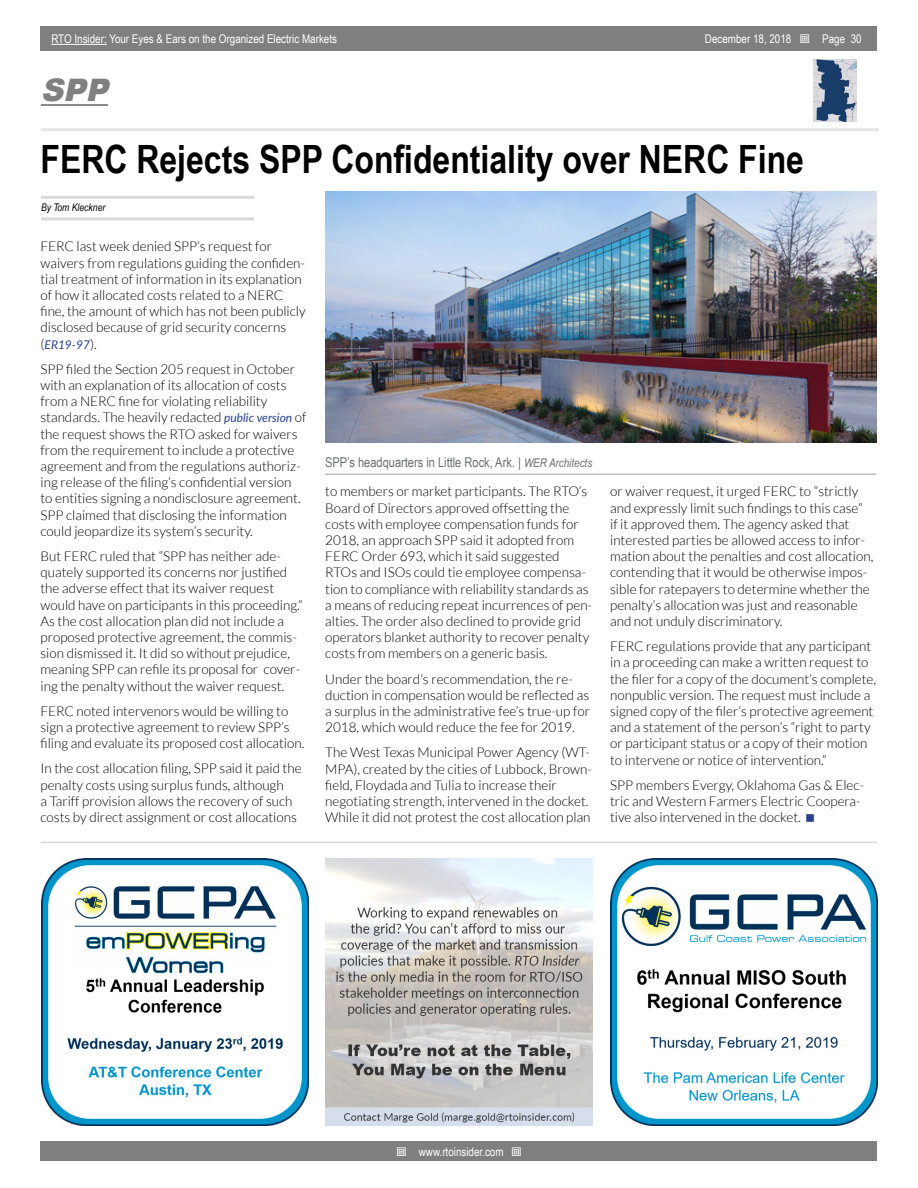
<style>
.page{position:relative;width:918px;height:1188px;background:#fff}
.page>*{position:absolute;margin:0;border:0;box-sizing:border-box;transform-origin:0 0}
.t1{font:700 39px "Arial Narrow";color:#000}
.t2{font:italic 900 31.05px "Arial";color:#808080}
.t3{font:300 13.5px/16.2px "Lato";color:#000}
.t4{font:13.5px "Arial Narrow";color:#6d6e71}
.t5{font:12px "Arial Narrow";color:#fff}
.t6{font:italic 12px "Lato";color:#25408f}
.t7{font:italic 10.5px "Arial Narrow";color:#000}
.s1{font-style:inherit}
.s2{font-weight:300;font-style:normal;font-size:13.5px;color:#000}
.s3{font-weight:400;font-style:italic;font-size:12px;color:#25408f}
.s4{font-style:italic;font-size:12px}
</style>
<div class="page">
<div style="left:41px;top:1142px;width:836px;height:19px;background:#7f7f7f"></div>
<div style="left:41px;top:27px;width:836px;height:24px;background:#7f7f7f"></div>
<hr style="left:51px;top:44px;width:56px;height:1px;background:#fff">
<hr style="left:41px;top:128px;width:838px;height:3px;background:#e6e6e6">
<hr style="left:41px;top:104px;width:67px;height:2px;background:#808080">
<img style="left:813px;top:60px;width:44px;height:61px">
<hr style="left:41px;top:196px;width:213px;height:3px;background:#d8d8d8">
<hr style="left:41px;top:217px;width:213px;height:3px;background:#d8d8d8">
<hr style="left:41px;top:842px;width:836px;height:1px;background:#d8d8d8">
<img style="left:325px;top:192px;width:552px;height:251px">
<hr style="left:325px;top:473px;width:551px;height:2px;background:#bfbfbf">
<img style="left:611px;top:858px;width:267px;height:267px">
<img style="left:41px;top:858px;width:267px;height:267px">
<img style="left:325px;top:858px;width:267px;height:268px">
<p class="t5" style="left:51px;top:30px;width:287px">RTO Insider: Your Eyes &amp; Ears on the Organized Electric Markets</p>
<p class="t5" style="left:705px;top:30px;width:88px">December 18, <span class="s1">2018</span></p>
<p class="t5" style="left:822px;top:30px;width:41px">Page 30</p>
<h2 class="t2" style="left:41px;top:68px;width:78px">SPP</h2>
<h1 class="t1" style="left:40px;top:130px;width:765px">FERC Rejects SPP Confidentiality over NERC Fine</h1>
<p class="t7" style="left:41px;top:200px;width:66px">By Tom Kleckner</p>
<p class="t3" style="left:40px;top:238px;width:267px">FERC last week denied SPP’s request for waivers from regulations guiding the confiden&shy;tial treatment of information in its explanation of how it allocated costs related to a NERC fine, the amount of which has not been publicly disclosed because of grid security concerns</p>
<p class="t6" style="left:40px;top:336px;width:58px"><span class="s2">(</span>ER19-97<span class="s2">).</span></p>
<p class="t3" style="left:41px;top:361px;width:268px">SPP filed the Section 205 request in October with an explanation of its allocation of costs from a NERC fine for violating reliability standards. The heavily redacted <span class="s3">public version</span> of the request shows the RTO asked for waivers from the requirement to include a protective agreement and from the regulations authoriz&shy;ing release of the filing’s confidential version to entities signing a nondisclosure agreement.<br>SPP claimed that disclosing the information could jeopardize its system’s security.</p>
<p class="t3" style="left:41px;top:548px;width:264px">But FERC ruled that “SPP has neither ade&shy;quately supported its concerns nor justified the adverse effect that its waiver request would have on participants in this proceeding.” As the cost allocation plan did not include a proposed protective agreement, the commis&shy;sion dismissed it. It did so without prejudice, meaning SPP can refile its proposal for cover&shy;ing the penalty without the waiver request.</p>
<p class="t3" style="left:41px;top:703px;width:265px">FERC noted intervenors would be willing to sign a protective agreement to review SPP’s filing and evaluate its proposed cost allocation.</p>
<p class="t3" style="left:41px;top:760px;width:263px">In the cost allocation filing, SPP said it paid the penalty costs using surplus funds, although<br>a Tariff provision allows the recovery of such costs by direct assignment or cost allocations</p>
<p class="t4" style="left:325px;top:452px;width:269px">SPP’s headquarters in Little Rock, Ark. | <span class="s4">WER Architects</span></p>
<p class="t3" style="left:325px;top:484px;width:268px">to members or market participants. The RTO’s Board of Directors approved offsetting the costs with employee compensation funds for 2018, an approach SPP said it adopted from FERC Order 693, which it said suggested RTOs and ISOs could tie employee compensa&shy;tion to compliance with reliability standards as a means of reducing repeat incurrences of pen&shy;alties. The order also declined to provide grid operators blanket authority to recover penalty costs from members on a generic basis.</p>
<p class="t3" style="left:325px;top:671px;width:266px">Under the board’s recommendation, the re&shy;duction in compensation would be reflected as a surplus in the administrative fee’s true-up for 2018, which would reduce the fee for 2019.</p>
<p class="t3" style="left:325px;top:745px;width:268px">The West Texas Municipal Power Agency (WT-MPA), created by the cities of Lubbock, Brown&shy;field, Floydada and Tulia to increase their negotiating strength, intervened in the docket.<br>While it did not protest the cost allocation plan</p>
<p class="t3" style="left:610px;top:484px;width:265px">or waiver request, it urged FERC to “strictly and expressly limit such findings to this case”<br>if it approved them. The agency asked that interested parties be allowed access to infor&shy;mation about the penalties and cost allocation, contending that it would be otherwise impos&shy;sible for ratepayers to determine whether the penalty’s allocation was just and reasonable and not unduly discriminatory.</p>
<p class="t3" style="left:610px;top:638px;width:268px">FERC regulations provide that any participant in a proceeding can make a written request to the filer for a copy of the document’s complete, nonpublic version. The request must include a signed copy of the filer’s protective agreement and a statement of the person’s “right to party or participant status or a copy of their motion to intervene or notice of intervention.”</p>
<p class="t3" style="left:610px;top:777px;width:256px">SPP members Evergy, Oklahoma Gas &amp; Elec&shy;tric and Western Farmers Electric Coopera&shy;tive also intervened in the docket.</p>
<p class="t5" style="left:419px;top:1143px;width:86px">www.rtoinsider.com</p>
</div>
